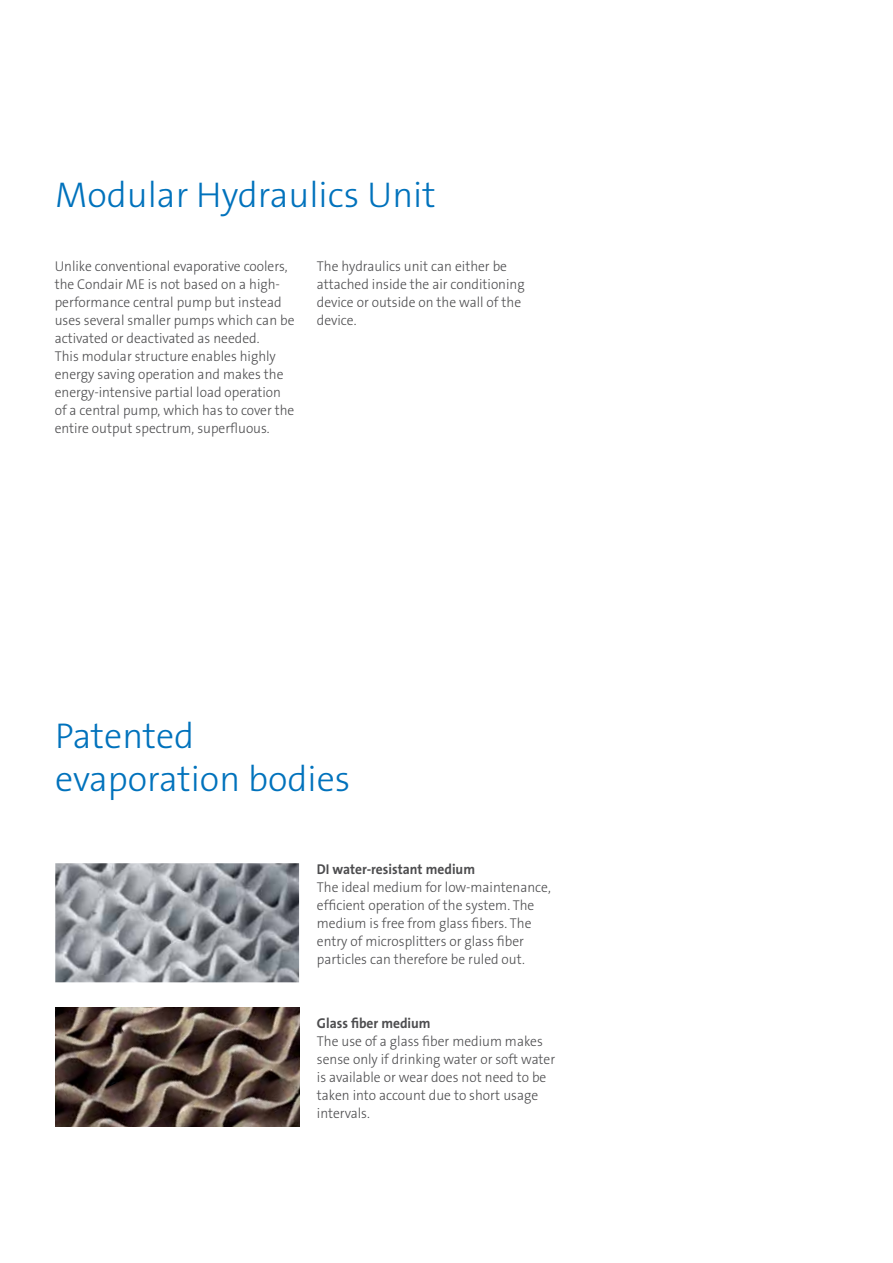
<style>
.page{position:relative;width:893px;height:1263px;background:#fff}
.page>*{position:absolute;margin:0;border:0;box-sizing:border-box;transform-origin:0 0}
.t1{font:300 36px/43.2px "The Sans B3";color:#0072bc}
.t2{font:300 14.25px/18px "The Sans B3";color:#4d4d4f;scale:.95 1}
.t3{font:700 14.25px "The Sans B7";color:#4d4d4f;scale:.95 1}
</style>
<div class="page">
<img style="left:55px;top:1008px;width:244px;height:119px">
<img style="left:55px;top:863px;width:244px;height:119px">
<h1 class="t1" style="left:55px;top:174px;width:382px">Modular Hydraulics Unit</h1>
<p class="t2" style="left:55px;top:257px;width:254px">Unlike conventional evaporative coolers, the Condair ME is not based on a high&shy;performance central pump but instead uses several smaller pumps which can be activated or deactivated as needed.<br>This modular structure enables highly energy saving operation and makes the energy-intensive partial load operation of a central pump, which has to cover the entire output spectrum, superfluous.</p>
<p class="t2" style="left:317px;top:257px;width:220px">The hydraulics unit can either be attached inside the air conditioning device or outside on the wall of the device.</p>
<h1 class="t1" style="left:55px;top:715px;width:297px">Patented evaporation bodies</h1>
<p class="t3" style="left:317px;top:861px;width:168px">DI water-resistant medium</p>
<p class="t2" style="left:317px;top:878px;width:248px">The ideal medium for low-maintenance, efficient operation of the system. The medium is free from glass fibers. The entry of microsplitters or glass fiber particles can therefore be ruled out.</p>
<p class="t3" style="left:317px;top:1015px;width:121px">Glass fiber medium</p>
<p class="t2" style="left:317px;top:1032px;width:252px">The use of a glass fiber medium makes sense only if drinking water or soft water is available or wear does not need to be taken into account due to short usage intervals.</p>
</div>
